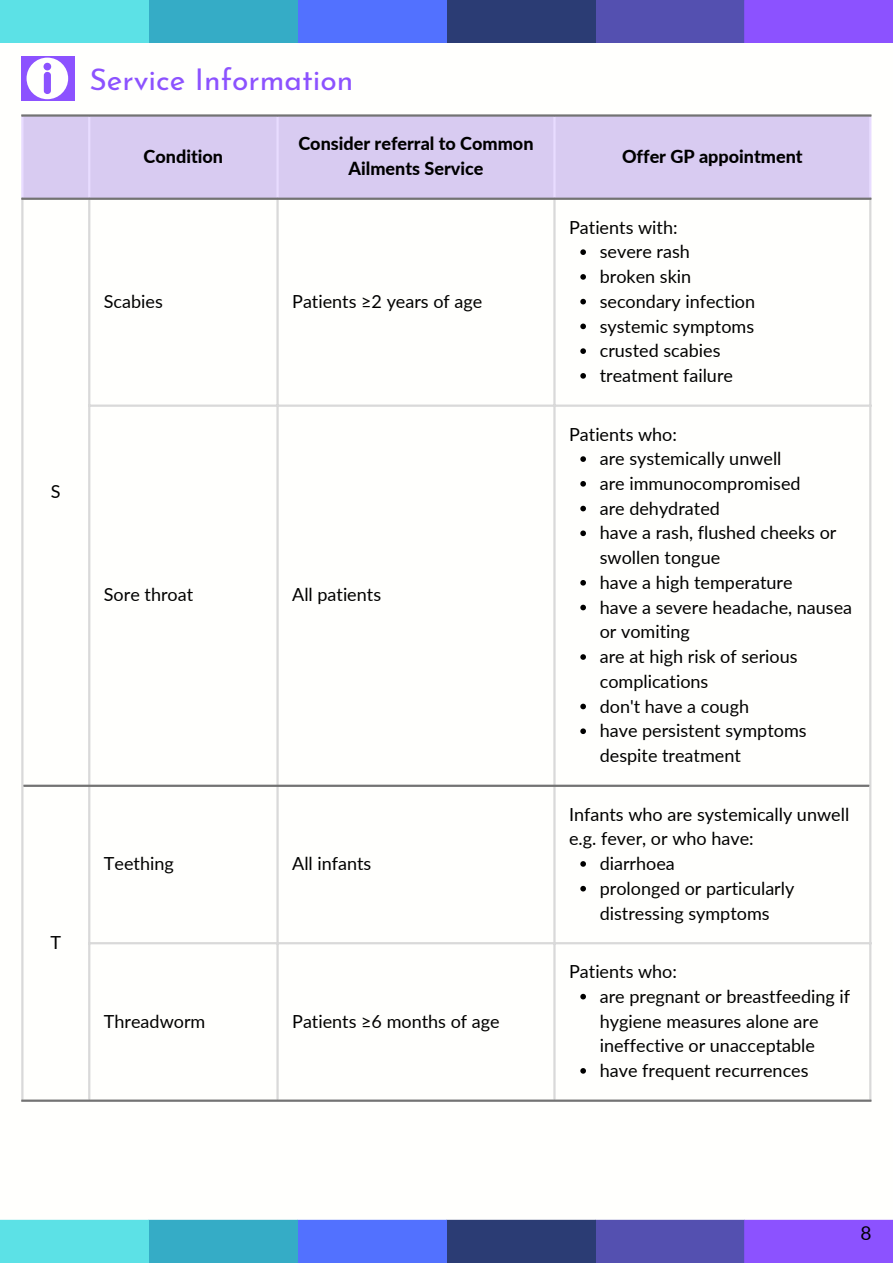
<style>
.page{position:relative;width:893px;height:1264px;background:#fff}
.page>*{position:absolute;margin:0;border:0;box-sizing:border-box;transform-origin:0 0}
.t1{font:30px "Josefin Sans";color:#8c52ff}
.t2{font:19.2px "Lato";color:#000}
.t3{font:18px/24.8px "Lato";color:#000}
.t4{font:800 18px/24.8px "Lato";color:#000;text-align:center}
</style>
<div class="page">
<svg style="left:0;top:0;width:892px;height:43px;background:#527acc"></svg>
<svg style="left:0;top:1219px;width:892px;height:43px;background:#557ccd"></svg>
<div style="left:23px;top:117px;width:846px;height:81px;background:#d8cbf1"></div>
<svg style="left:580px;top:249px;width:6px;height:6px"></svg>
<svg style="left:580px;top:274px;width:6px;height:6px"></svg>
<svg style="left:580px;top:299px;width:6px;height:5px"></svg>
<svg style="left:580px;top:323px;width:6px;height:6px"></svg>
<svg style="left:580px;top:348px;width:6px;height:6px"></svg>
<svg style="left:580px;top:373px;width:6px;height:5px"></svg>
<svg style="left:580px;top:456px;width:6px;height:6px"></svg>
<svg style="left:580px;top:481px;width:6px;height:5px"></svg>
<svg style="left:580px;top:506px;width:6px;height:5px"></svg>
<svg style="left:580px;top:530px;width:6px;height:6px"></svg>
<svg style="left:580px;top:580px;width:6px;height:5px"></svg>
<svg style="left:580px;top:604px;width:6px;height:6px"></svg>
<svg style="left:580px;top:654px;width:6px;height:6px"></svg>
<svg style="left:580px;top:703px;width:6px;height:6px"></svg>
<svg style="left:580px;top:728px;width:6px;height:6px"></svg>
<svg style="left:580px;top:861px;width:6px;height:5px"></svg>
<svg style="left:580px;top:885px;width:6px;height:6px"></svg>
<svg style="left:580px;top:993px;width:6px;height:6px"></svg>
<svg style="left:580px;top:1068px;width:6px;height:5px"></svg>
<hr style="left:21px;top:117px;width:2px;height:81px;background:#e8dcff">
<hr style="left:88px;top:117px;width:2px;height:81px;background:#e8dcff">
<hr style="left:276px;top:117px;width:3px;height:81px;background:#e8dcff">
<hr style="left:553px;top:117px;width:2px;height:81px;background:#e8dcff">
<hr style="left:869px;top:117px;width:2px;height:81px;background:#e8dcff">
<hr style="left:21px;top:200px;width:2px;height:899px;background:#d9d9d9">
<hr style="left:88px;top:200px;width:2px;height:899px;background:#d9d9d9">
<hr style="left:276px;top:200px;width:3px;height:899px;background:#d9d9d9">
<hr style="left:553px;top:200px;width:2px;height:899px;background:#d9d9d9">
<hr style="left:869px;top:200px;width:2px;height:899px;background:#d9d9d9">
<hr style="left:88px;top:404px;width:783px;height:3px;background:#d9d9d9">
<hr style="left:88px;top:942px;width:783px;height:2px;background:#d9d9d9">
<hr style="left:21px;top:114px;width:850px;height:3px;background:#737373">
<hr style="left:21px;top:198px;width:850px;height:2px;background:#737373">
<hr style="left:23px;top:784px;width:846px;height:3px;background:#737373">
<hr style="left:21px;top:1099px;width:850px;height:2px;background:#737373">
<svg style="left:21px;top:56px;width:53px;height:44px"></svg>
<p class="t3" style="left:51px;top:478px;width:11px">S</p>
<p class="t3" style="left:50px;top:929px;width:12px">T</p>
<p class="t1" style="left:89px;top:68px;width:265px">Service Information</p>
<p class="t4" style="left:144px;top:143px;width:81px">Condition</p>
<p class="t4" style="left:298px;top:131px;width:237px">Consider referral to Common<br>Ailments Service</p>
<p class="t3" style="left:104px;top:288px;width:61px">Scabies</p>
<p class="t3" style="left:292px;top:288px;width:192px">Patients ≥2 years of age</p>
<p class="t3" style="left:104px;top:582px;width:91px">Sore throat</p>
<p class="t3" style="left:292px;top:582px;width:90px">All patients</p>
<p class="t4" style="left:622px;top:143px;width:182px">Offer GP appointment</p>
<p class="t3" style="left:569px;top:214px;width:110px">Patients with:</p>
<p class="t3" style="left:599px;top:239px;width:92px">severe rash</p>
<p class="t3" style="left:599px;top:264px;width:93px">broken skin</p>
<p class="t3" style="left:599px;top:288px;width:157px">secondary infection</p>
<p class="t3" style="left:599px;top:313px;width:156px">systemic symptoms</p>
<p class="t3" style="left:599px;top:338px;width:122px">crusted scabies</p>
<p class="t3" style="left:599px;top:363px;width:135px">treatment failure</p>
<p class="t3" style="left:569px;top:421px;width:109px">Patients who:</p>
<p class="t3" style="left:599px;top:446px;width:183px">are systemically unwell</p>
<p class="t3" style="left:599px;top:470px;width:202px">are immunocompromised</p>
<p class="t3" style="left:599px;top:495px;width:122px">are dehydrated</p>
<p class="t3" style="left:599px;top:520px;width:238px">have a rash, flushed cheeks or swollen tongue</p>
<p class="t3" style="left:599px;top:569px;width:194px">have a high temperature</p>
<p class="t3" style="left:599px;top:594px;width:254px">have a severe headache, nausea or vomiting</p>
<p class="t3" style="left:599px;top:644px;width:199px">are at high risk of serious complications</p>
<p class="t3" style="left:599px;top:693px;width:151px">don't have a cough</p>
<p class="t3" style="left:599px;top:718px;width:208px">have persistent symptoms despite treatment</p>
<p class="t3" style="left:569px;top:801px;width:281px">Infants who are systemically unwell e.g. fever, or who have:</p>
<p class="t3" style="left:104px;top:850px;width:71px">Teething</p>
<p class="t3" style="left:292px;top:850px;width:81px">All infants</p>
<p class="t3" style="left:599px;top:850px;width:77px">diarrhoea</p>
<p class="t3" style="left:599px;top:875px;width:196px">prolonged or particularly distressing symptoms</p>
<p class="t3" style="left:104px;top:1008px;width:103px">Threadworm</p>
<p class="t3" style="left:292px;top:1008px;width:209px">Patients ≥6 months of age</p>
<p class="t3" style="left:569px;top:958px;width:109px">Patients who:</p>
<p class="t3" style="left:599px;top:983px;width:252px">are pregnant or breastfeeding if hygiene measures alone are ineffective or unacceptable</p>
<p class="t3" style="left:599px;top:1057px;width:210px">have frequent recurrences</p>
<p class="t2" style="left:860px;top:1220px;width:13px">8</p>
</div>
